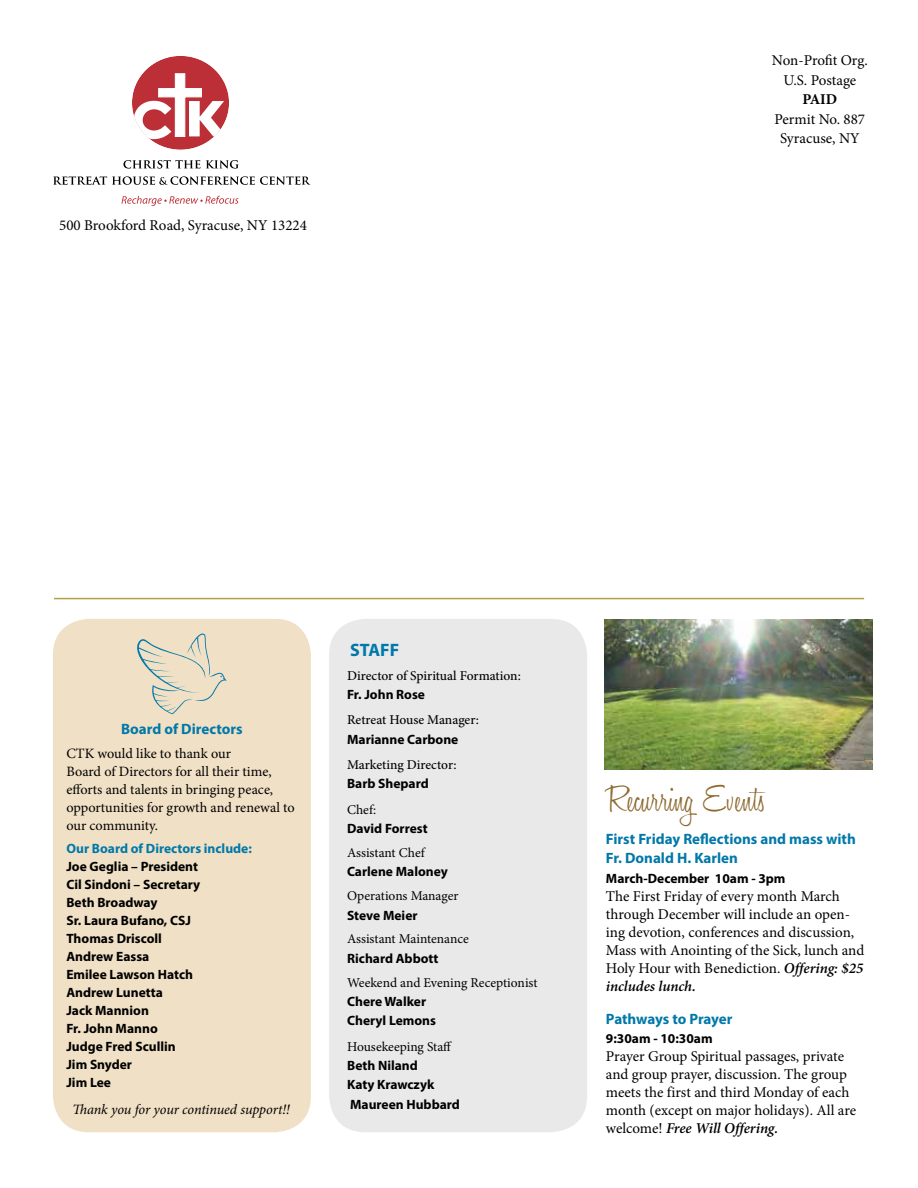
<style>
.page{position:relative;width:918px;height:1188px;background:#fff}
.page>*{position:absolute;margin:0;border:0;box-sizing:border-box;transform-origin:0 0}
.t1{font:300 39px "Honey Script";color:#906d34}
.t2{font:700 18px "Myriad Pro";color:#0078a9}
.t3{font:15px/18px "Minion Pro";letter-spacing:-.005em;color:#000;text-align:center}
.t4{font:700 15px/19.5px "Myriad Pro";color:#0078a9}
.t5{font:700 15px "Minion Pro";color:#000}
.t6{font:14.25px/18px "Minion Pro";color:#000}
.t7{font:italic 14.25px "Minion Pro";letter-spacing:-.01em;color:#000}
.t8{font:700 13.5px/18px "Myriad Pro";color:#000}
.t9{font:13.5px "Minion Pro";letter-spacing:-.005em;color:#000}
.t10{font:500 13.5px "Minion Pro";letter-spacing:-.005em;color:#000}
.t11{font:700 13.5px "Myriad Pro";color:#0078a9}
.s1{font-weight:600;font-style:italic}
</style>
<div class="page">
<hr style="left:54px;top:598px;width:810px;height:1px;background:#b1a047">
<div style="left:53px;top:619px;width:258px;height:513px;background:#f0e0c5;border-radius:36px"></div>
<div style="left:329px;top:619px;width:258px;height:513px;background:#e9e9ea;border-radius:36px"></div>
<svg style="left:132px;top:56px;width:97px;height:94px"></svg>
<svg style="left:122px;top:196px;width:117px;height:10px"></svg>
<svg style="left:123px;top:160px;width:116px;height:9px"></svg>
<svg style="left:53px;top:176px;width:257px;height:9px"></svg>
<svg style="left:137px;top:633px;width:90px;height:81px"></svg>
<img style="left:605px;top:619px;width:268px;height:151px">
<p class="t3" style="left:59px;top:216px;width:249px">500 Brookford Road, Syracuse, NY 13224</p>
<p class="t3" style="left:772px;top:51px;width:97px;line-height:19.5px">Non-Profit Org.<br>U.S. Postage</p>
<p class="t5" style="left:802px;top:89px;width:37px">PAID</p>
<p class="t3" style="left:775px;top:109px;width:92px;line-height:19.5px">Permit No. 887<br>Syracuse, NY</p>
<p class="t4" style="left:121px;top:719px;width:123px">Board of Directors</p>
<p class="t6" style="left:66px;top:745px;width:230px">CTK would like to thank our<br>Board of Directors for all their time, efforts and talents in bringing peace, opportunities for growth and renewal to our community.</p>
<p class="t11" style="left:66px;top:839px;width:187px">Our Board of Directors include:</p>
<p class="t8" style="left:66px;top:857px;width:135px">Joe Geglia – President<br>Cil Sindoni – Secretary<br>Beth Broadway<br>Sr. Laura Bufano, CSJ<br>Thomas Driscoll<br>Andrew Eassa<br>Emilee Lawson Hatch<br>Andrew Lunetta<br>Jack Mannion<br>Fr. John Manno<br>Judge Fred Scullin<br>Jim Snyder<br>Jim Lee</p>
<p class="t7" style="left:72px;top:1100px;width:219px">Thank you for your continued support!!</p>
<p class="t2" style="left:350px;top:638px;width:51px">STAFF</p>
<p class="t10" style="left:347px;top:666px;width:175px">Director of Spiritual Formation:</p>
<p class="t8" style="left:347px;top:685px;width:80px">Fr. John Rose</p>
<p class="t10" style="left:347px;top:711px;width:133px">Retreat House Manager:</p>
<p class="t8" style="left:347px;top:730px;width:113px">Marianne Carbone</p>
<p class="t10" style="left:347px;top:756px;width:111px">Marketing Director:</p>
<p class="t8" style="left:347px;top:774px;width:83px">Barb Shepard</p>
<p class="t9" style="left:347px;top:800px;width:31px">Chef:</p>
<p class="t8" style="left:347px;top:819px;width:82px">David Forrest</p>
<p class="t9" style="left:347px;top:844px;width:79px">Assistant Chef</p>
<p class="t8" style="left:347px;top:862px;width:102px">Carlene Maloney</p>
<p class="t9" style="left:347px;top:887px;width:113px">Operations Manager</p>
<p class="t8" style="left:347px;top:906px;width:72px">Steve Meier</p>
<p class="t9" style="left:347px;top:930px;width:123px">Assistant Maintenance</p>
<p class="t8" style="left:347px;top:949px;width:93px">Richard Abbott</p>
<p class="t9" style="left:347px;top:973px;width:192px">Weekend and Evening Receptionist</p>
<p class="t8" style="left:347px;top:991px;width:90px;line-height:19.4px">Chere Walker<br>Cheryl Lemons</p>
<p class="t9" style="left:347px;top:1037px;width:106px">Housekeeping Staff</p>
<p class="t8" style="left:347px;top:1055px;width:114px;line-height:19.4px">Beth Niland<br>Katy Krawczyk<br>Maureen Hubbard</p>
<h1 class="t1" style="left:606px;top:775px;width:162px">Recurring Events</h1>
<p class="t4" style="left:606px;top:828px;width:251px">First Friday Reflections and mass with<br>Fr. Donald H. Karlen</p>
<p class="t8" style="left:606px;top:869px;width:181px">March-December 10am - 3pm</p>
<p class="t3" style="left:606px;top:887px;width:260px;text-align:left">The First Friday of every month March through December will include an open&shy;ing devotion, conferences and discussion, Mass with Anointing of the Sick, lunch and Holy Hour with Benediction. <span class="s1">Offering: $25 includes lunch.</span></p>
<p class="t4" style="left:606px;top:1008px;width:128px">Pathways to Prayer</p>
<p class="t8" style="left:606px;top:1029px;width:108px">9:30am - 10:30am</p>
<p class="t3" style="left:606px;top:1047px;width:252px;text-align:left">Prayer Group Spiritual passages, private and group prayer, discussion. The group meets the first and third Monday of each month (except on major holidays). All are welcome! <span class="s1">Free Will Offering.</span></p>
</div>
